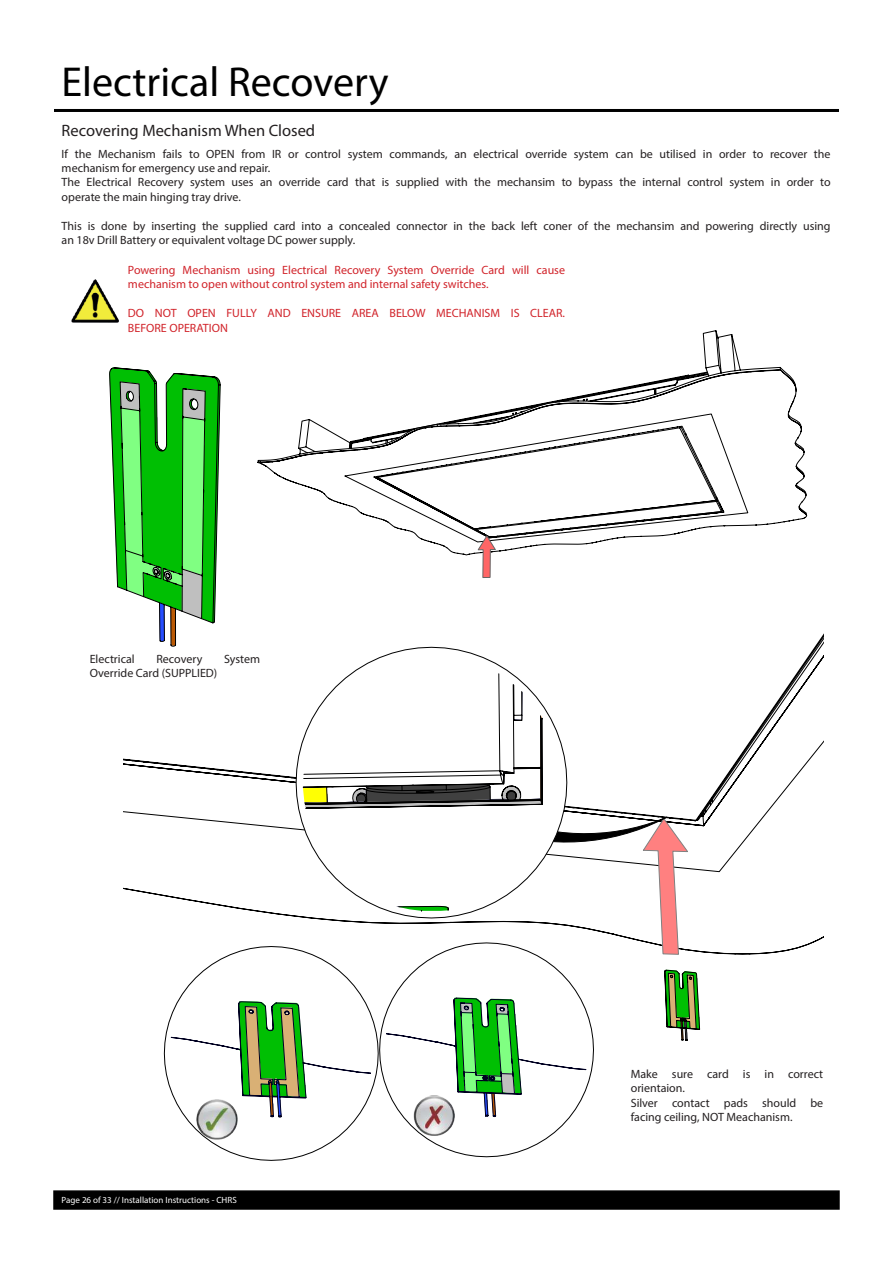
<style>
.page{position:relative;width:893px;height:1263px;background:#fff}
.page>*{position:absolute;margin:0;border:0;box-sizing:border-box;transform-origin:0 0}
.t1{font:42px "Myriad Pro";color:#000}
.t2{font:16.5px "Myriad Pro";color:#231f20}
.t3{font:12px/14.4px "Myriad Pro";color:#231f20}
.t4{font:12px/14.4px "Myriad Pro";color:#d1232a}
.t5{font:9px "Myriad Pro";color:#fff}
</style>
<div class="page">
<div style="left:53px;top:1190px;width:787px;height:20px;background:#000;border:2px solid #000"></div>
<hr style="left:54px;top:109px;width:785px;height:3px;background:#000">
<svg style="left:123px;top:635px;width:700px;height:417px"></svg>
<svg style="left:164px;top:946px;width:135px;height:215px"></svg>
<svg style="left:386px;top:635px;width:200px;height:19px"></svg>
<svg style="left:168px;top:654px;width:536px;height:503px"></svg>
<svg style="left:295px;top:646px;width:273px;height:273px"></svg>
<img style="left:196px;top:1098px;width:42px;height:42px">
<img style="left:412px;top:1094px;width:43px;height:42px">
<svg style="left:258px;top:330px;width:479px;height:177px"></svg>
<svg style="left:419px;top:538px;width:202px;height:18px"></svg>
<svg style="left:371px;top:351px;width:437px;height:187px"></svg>
<svg style="left:349px;top:352px;width:374px;height:184px"></svg>
<svg style="left:477px;top:535px;width:19px;height:43px"></svg>
<div style="left:99px;top:353px;width:145px;height:294px;background:#fff"></div>
<svg style="left:109px;top:367px;width:112px;height:279px"></svg>
<img style="left:71px;top:279px;width:48px;height:43px">
<h1 class="t1" style="left:62px;top:56px;width:329px">Electrical Recovery</h1>
<h2 class="t2" style="left:62px;top:120px;width:255px">Recovering Mechanism When Closed</h2>
<p class="t3" style="left:62px;top:146px;width:770px">If the Mechanism fails to OPEN from IR or control system commands, an electrical override system can be utilised in order to recover the mechanism for emergency use and repair.<br>The Electrical Recovery system uses an override card that is supplied with the mechansim to bypass the internal control system in order to operate the main hinging tray drive.</p>
<p class="t3" style="left:62px;top:218px;width:770px">This is done by inserting the supplied card into a concealed connector in the back left coner of the mechansim and powering directly using an 18v Drill Battery or equivalent voltage DC power supply.</p>
<p class="t4" style="left:128px;top:263px;width:439px">Powering Mechanism using Electrical Recovery System Override Card will cause mechanism to open without control system and internal safety switches.</p>
<p class="t4" style="left:128px;top:306px;width:439px">DO NOT OPEN FULLY AND ENSURE AREA BELOW MECHANISM IS CLEAR.<br>BEFORE OPERATION</p>
<p class="t3" style="left:90px;top:651px;width:47px">Electrical</p>
<p class="t3" style="left:156px;top:651px;width:47px">Recovery</p>
<p class="t3" style="left:224px;top:651px;width:38px">System</p>
<p class="t3" style="left:90px;top:666px;width:129px">Override Card (SUPPLIED)</p>
<p class="t5" style="left:62px;top:1194px;width:177px">Page 26 of 33 // Installation Instructions - CHRS</p>
<p class="t3" style="left:631px;top:1066px;width:194px">Make sure card is in correct orientaion.<br>Silver contact pads should be facing ceiling, NOT Meachanism.</p>
</div>
